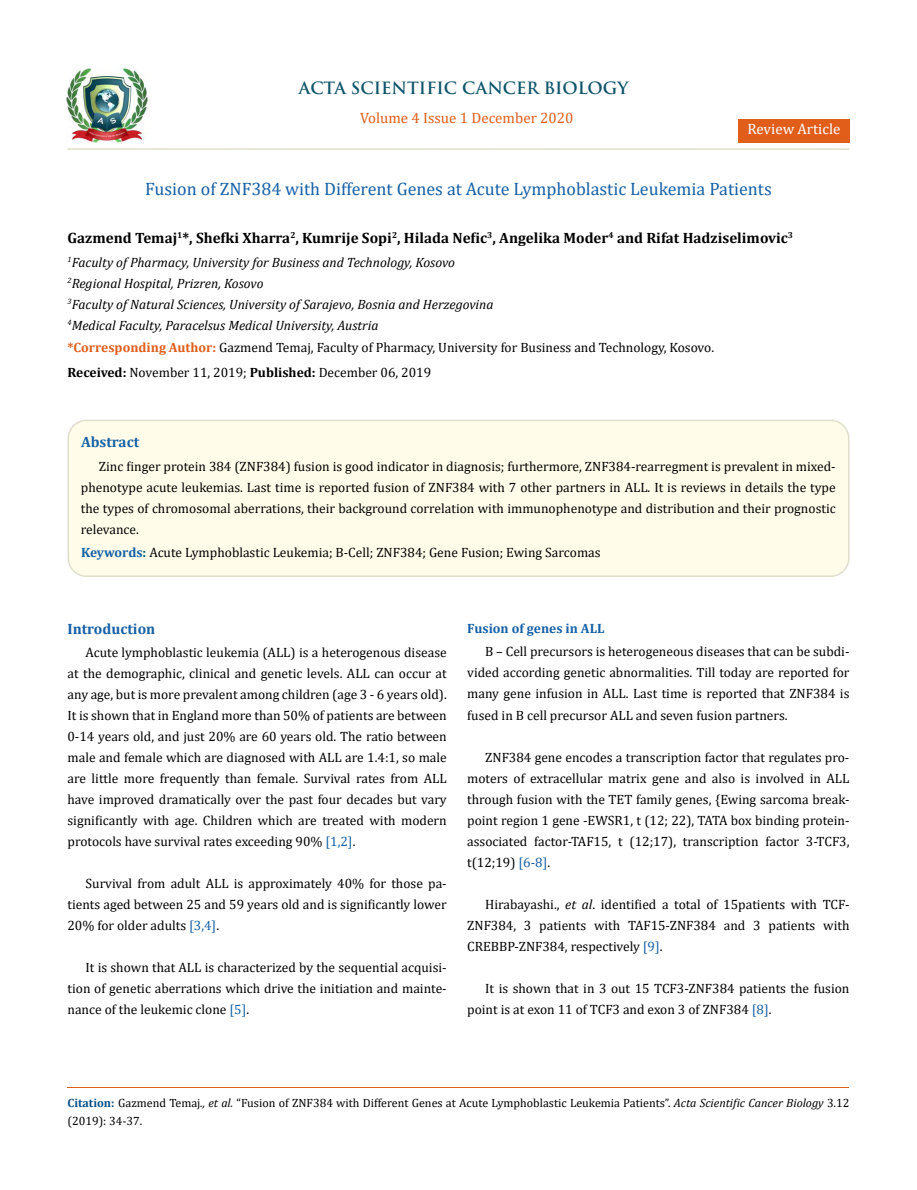
<style>
.page{position:relative;width:917px;height:1190px;background:#fff}
.page>*{position:absolute;margin:0;border:0;box-sizing:border-box;transform-origin:0 0}
.t1{font:18px "Cambria";color:#1560a6}
.t2{font:700 16.5px "Trajan Pro";color:#0e546a}
.t3{font:700 15px "Cambria";color:#000}
.t4{font:15px "Cambria";color:#e05d1a}
.t5{font:700 15px "Cambria";color:#1560a6}
.t6{font:15px "Cambria";color:#fff}
.t7{font:13.5px/21px "Cambria";color:#000;text-align:justify}
.t8{font:italic 13.5px/21px "Cambria";color:#000}
.t9{font:700 13.5px "Cambria";color:#1560a6}
.t10{font:12px/18px "Cambria";color:#000}
.s1{font-weight:700;color:#e05d1a}
.s2{font-weight:700}
.s3{font-weight:700;color:#1560a6}
.s4{font-weight:700;color:#0e546a}
.s5{color:#1560a6}
.s6{font-style:italic}
.s7{font-weight:700;color:#035089}
</style>
<div class="page">
<img style="left:67px;top:68px;width:80px;height:74px">
<div style="left:738px;top:119px;width:111px;height:23px;background:#e05d1a"></div>
<div style="left:68px;top:420px;width:780px;height:156px;background:#fffde9;border-radius:18px"></div>
<div style="left:67px;top:420px;width:782px;height:157px;border:2px solid #e0dfcd;border-radius:18px"></div>
<hr style="left:67px;top:1087px;width:782px;height:1px;background:#e05d1a">
<hr style="left:67px;top:148px;width:782px;height:2px;background:#e0dfcd">
<p class="t2" style="left:299px;top:77px;width:331px">ACTA SCIENTIFIC CANCER BIOLOGY</p>
<p class="t4" style="left:360px;top:109px;width:215px">Volume 4 Issue 1 December 2020</p>
<p class="t6" style="left:747px;top:120px;width:94px">Review Article</p>
<h1 class="t1" style="left:145px;top:178px;width:628px">Fusion of ZNF384 with Different Genes at Acute Lymphoblastic Leukemia Patients</h1>
<p class="t3" style="left:67px;top:227px;width:727px">Gazmend Temaj<sup>1</sup>*, Shefki Xharra<sup>2</sup>, Kumrije Sopi<sup>2</sup>, Hilada Nefic<sup>3</sup>, Angelika Moder<sup>4</sup> and Rifat Hadziselimovic<sup>3</sup></p>
<p class="t8" style="left:68px;top:251px;width:427px"><sup>1</sup>Faculty of Pharmacy, University for Business and Technology, Kosovo <sup>2</sup>Regional Hospital, Prizren, Kosovo<br><sup>3</sup>Faculty of Natural Sciences, University of Sarajevo, Bosnia and Herzegovina <sup>4</sup>Medical Faculty, Paracelsus Medical University, Austria</p>
<p class="t7" style="left:67px;top:337px;width:648px"><span class="s1">*Corresponding Author:</span> Gazmend Temaj, Faculty of Pharmacy, University for Business and Technology, Kosovo.</p>
<p class="t7" style="left:67px;top:362px;width:365px"><span class="s2">Received:</span> November 11, 2019; <span class="s2">Published:</span> December 06, 2019</p>
<p class="t5" style="left:81px;top:432px;width:60px">Abstract</p>
<p class="t7" style="left:81px;top:456px;width:756px;text-indent:18px">Zinc finger protein 384 (ZNF384) fusion is good indicator in diagnosis; furthermore, ZNF384-rearregment is prevalent in mixed&shy;phenotype acute leukemias. Last time is reported fusion of ZNF384 with 7 other partners in ALL. It is reviews in details the type the types of chromosomal aberrations, their background correlation with immunophenotype and distribution and their prognostic relevance.</p>
<p class="t7" style="left:81px;top:541px;width:521px"><span class="s3">Keywords</span><span class="s4">:</span> Acute Lymphoblastic Leukemia; B-Cell; ZNF384; Gene Fusion; Ewing Sarcomas</p>
<p class="t5" style="left:67px;top:618px;width:89px">Introduction</p>
<p class="t7" style="left:67px;top:642px;width:381px;text-indent:18px">Acute lymphoblastic leukemia (ALL) is a heterogenous disease at the demographic, clinical and genetic levels. ALL can occur at any age, but is more prevalent among children (age 3 - 6 years old).<br>It is shown that in England more than 50% of patients are between 0-14 years old, and just 20% are 60 years old. The ratio between male and female which are diagnosed with ALL are 1.4:1, so male are little more frequently than female. Survival rates from ALL have improved dramatically over the past four decades but vary significantly with age. Children which are treated with modern protocols have survival rates exceeding 90% <span class="s5">[1,2]</span>.</p>
<p class="t7" style="left:67px;top:873px;width:381px;text-indent:18px">Survival from adult ALL is approximately 40% for those pa&shy;tients aged between 25 and 59 years old and is significantly lower 20% for older adults <span class="s5">[3,4]</span>.</p>
<p class="t7" style="left:67px;top:957px;width:381px;text-indent:18px">It is shown that ALL is characterized by the sequential acquisi&shy;tion of genetic aberrations which drive the initiation and mainte&shy;nance of the leukemic clone <span class="s5">[5]</span>.</p>
<p class="t9" style="left:467px;top:619px;width:139px">Fusion of genes in ALL</p>
<p class="t7" style="left:467px;top:641px;width:384px;text-indent:18px">B – Cell precursors is heterogeneous diseases that can be subdi&shy;vided according genetic abnormalities. Till today are reported for many gene infusion in ALL. Last time is reported that ZNF384 is fused in B cell precursor ALL and seven fusion partners.</p>
<p class="t7" style="left:467px;top:746px;width:384px;text-indent:18px">ZNF384 gene encodes a transcription factor that regulates pro&shy;moters of extracellular matrix gene and also is involved in ALL through fusion with the TET family genes, {Ewing sarcoma break&shy;point region 1 gene -EWSR1, t (12; 22), TATA box binding protein&shy;associated factor-TAF15, t (12;17), transcription factor 3-TCF3, t(12;19) <span class="s5">[6-8]</span>.</p>
<p class="t7" style="left:467px;top:893px;width:384px;text-indent:18px">Hirabayashi., <span class="s6">et al</span>. identified a total of 15patients with TCF-ZNF384, 3 patients with TAF15-ZNF384 and 3 patients with CREBBP-ZNF384, respectively <span class="s5">[9]</span>.</p>
<p class="t7" style="left:467px;top:977px;width:384px;text-indent:18px">It is shown that in 3 out 15 TCF3-ZNF384 patients the fusion point is at exon 11 of TCF3 and exon 3 of ZNF384 <span class="s5">[8]</span>.</p>
<p class="t10" style="left:67px;top:1093px;width:783px"><span class="s7">Citation:</span> Gazmend Temaj<span class="s6">., et al.</span> “Fusion of ZNF384 with Different Genes at Acute Lymphoblastic Leukemia Patients”. <span class="s6">Acta Scientific Cancer Biology</span> 3.12 (2019): 34-37.</p>
</div>
